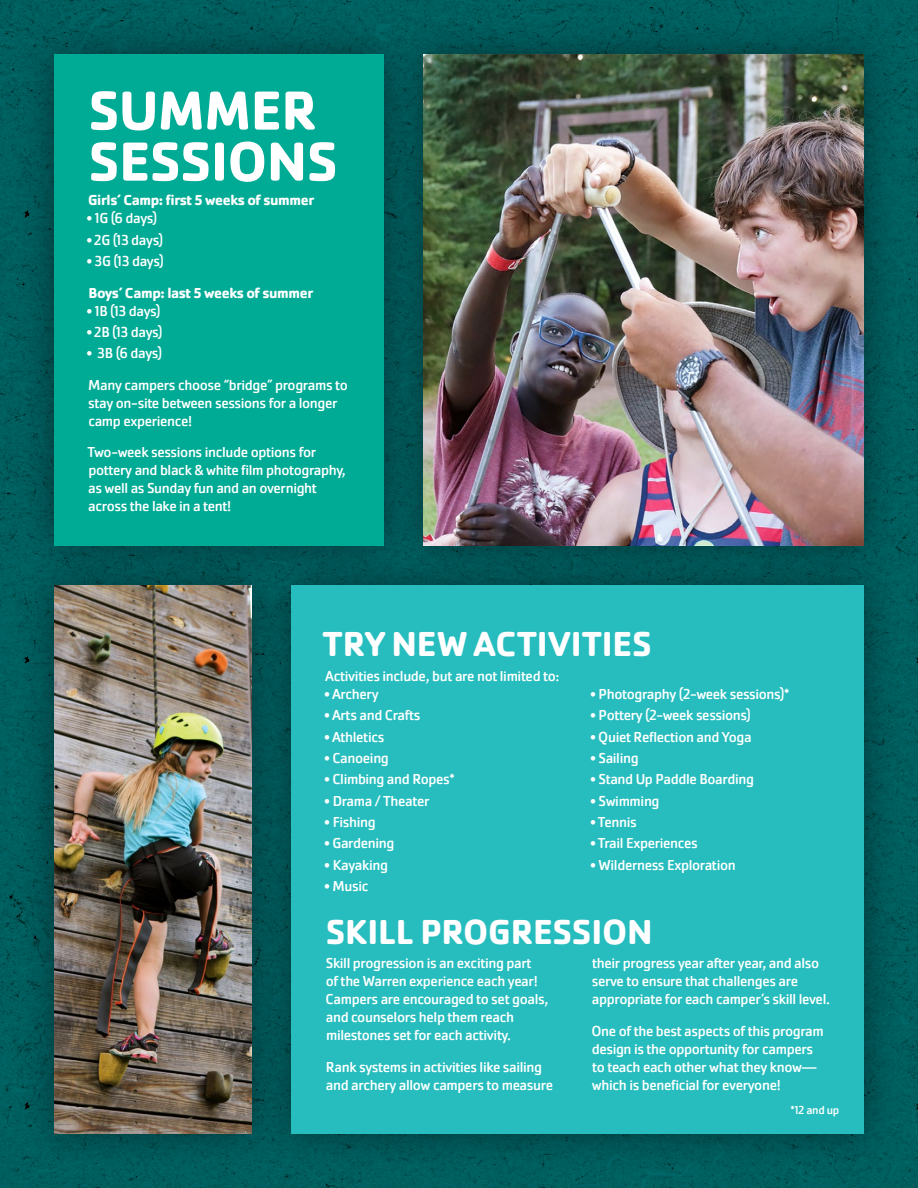
<style>
.page{position:relative;width:918px;height:1188px;background:#fff}
.page>*{position:absolute;margin:0;border:0;box-sizing:border-box;transform-origin:0 0}
.t1{font:700 57px/51px "Cachet Pro";letter-spacing:-.01em;color:#fff}
.t2{font:700 36px "Cachet Pro";letter-spacing:-.005em;color:#fff}
.t3{font:15px/18px "Cachet Pro";letter-spacing:-.025em;color:#fff}
.t4{font:700 15px "Cachet Pro";letter-spacing:-.025em;color:#fff}
.t5{font:12px "Cachet Pro";letter-spacing:-.025em;color:#fff}
</style>
<div class="page">
<img style="left:0;top:0;width:918px;height:1188px">
<div style="left:16px;top:16px;width:405px;height:567px;background:#071218;opacity:.56"></div>
<div style="left:54px;top:54px;width:329px;height:491px;background:#00ab95"></div>
<div style="left:386px;top:16px;width:516px;height:567px;background:#071218;opacity:.56"></div>
<img style="left:424px;top:54px;width:440px;height:491px">
<div style="left:254px;top:548px;width:648px;height:624px;background:#071218;opacity:.56"></div>
<div style="left:292px;top:586px;width:572px;height:548px;background:#27bdbe"></div>
<div style="left:16px;top:548px;width:273px;height:624px;background:#071218;opacity:.56"></div>
<img style="left:54px;top:586px;width:197px;height:548px">
<h1 class="t1" style="left:88px;top:85px;width:251px">SUMMER<br>SESSIONS</h1>
<p class="t4" style="left:88px;top:191px;width:228px">Girls’ Camp: first 5 weeks of summer</p>
<p class="t3" style="left:87px;top:210px;width:72px">• 1G (6 days)</p>
<p class="t3" style="left:87px;top:231px;width:78px">•2G (13 days)</p>
<p class="t3" style="left:87px;top:252px;width:79px">• 3G (13 days)</p>
<p class="t4" style="left:88px;top:283px;width:226px">Boys’ Camp: last 5 weeks of summer</p>
<p class="t3" style="left:87px;top:302px;width:75px">• 1B (13 days)</p>
<p class="t3" style="left:87px;top:323px;width:77px">•2B (13 days)</p>
<p class="t3" style="left:87px;top:338px;width:263px;line-height:31.5px">• 3B (6 days)<br>Many campers choose “bridge” programs to</p>
<p class="t3" style="left:88px;top:394px;width:251px">stay on-site between sessions for a longer camp experience!</p>
<p class="t3" style="left:87px;top:444px;width:260px">Two-week sessions include options for pottery and black &amp; white film photography, as well as Sunday fun and an overnight across the lake in a tent!</p>
<h2 class="t2" style="left:323px;top:622px;width:330px">TRY NEW ACTIVITIES</h2>
<p class="t3" style="left:325px;top:667px;width:236px">Activities include, but are not limited to:</p>
<p class="t3" style="left:324px;top:685px;width:56px">•Archery</p>
<p class="t3" style="left:324px;top:706px;width:98px">•Arts and Crafts</p>
<p class="t3" style="left:324px;top:728px;width:62px">•Athletics</p>
<p class="t3" style="left:324px;top:749px;width:66px">• Canoeing</p>
<p class="t3" style="left:324px;top:771px;width:132px">• Climbing and Ropes*</p>
<p class="t3" style="left:324px;top:792px;width:107px">• Drama / Theater</p>
<p class="t3" style="left:324px;top:813px;width:53px">• Fishing</p>
<p class="t3" style="left:324px;top:835px;width:72px">• Gardening</p>
<p class="t3" style="left:324px;top:856px;width:65px">• Kayaking</p>
<p class="t3" style="left:324px;top:877px;width:46px">• Music</p>
<p class="t3" style="left:590px;top:685px;width:201px">• Photography (2-week sessions)*</p>
<p class="t3" style="left:590px;top:706px;width:162px">• Pottery (2-week sessions)</p>
<p class="t3" style="left:590px;top:728px;width:163px">• Quiet Reflection and Yoga</p>
<p class="t3" style="left:590px;top:749px;width:50px">• Sailing</p>
<p class="t3" style="left:590px;top:771px;width:165px">• Stand Up Paddle Boarding</p>
<p class="t3" style="left:590px;top:792px;width:71px">• Swimming</p>
<p class="t3" style="left:590px;top:813px;width:48px">•Tennis</p>
<p class="t3" style="left:590px;top:835px;width:109px">•Trail Experiences</p>
<p class="t3" style="left:590px;top:856px;width:147px">• Wilderness Exploration</p>
<h2 class="t2" style="left:326px;top:909px;width:328px">SKILL PROGRESSION</h2>
<p class="t3" style="left:326px;top:955px;width:224px">Skill progression is an exciting part<br>of the Warren experience each year!<br>Campers are encouraged to set goals, and counselors help them reach milestones set for each activity.</p>
<p class="t3" style="left:326px;top:1058px;width:229px">Rank systems in activities like sailing and archery allow campers to measure</p>
<p class="t3" style="left:592px;top:955px;width:240px">their progress year after year, and also serve to ensure that challenges are appropriate for each camper’s skill level.</p>
<p class="t3" style="left:592px;top:1022px;width:234px">One of the best aspects of this program design is the opportunity for campers to teach each other what they know— which is beneficial for everyone!</p>
<p class="t5" style="left:790px;top:1103px;width:50px">*12 and up</p>
</div>
